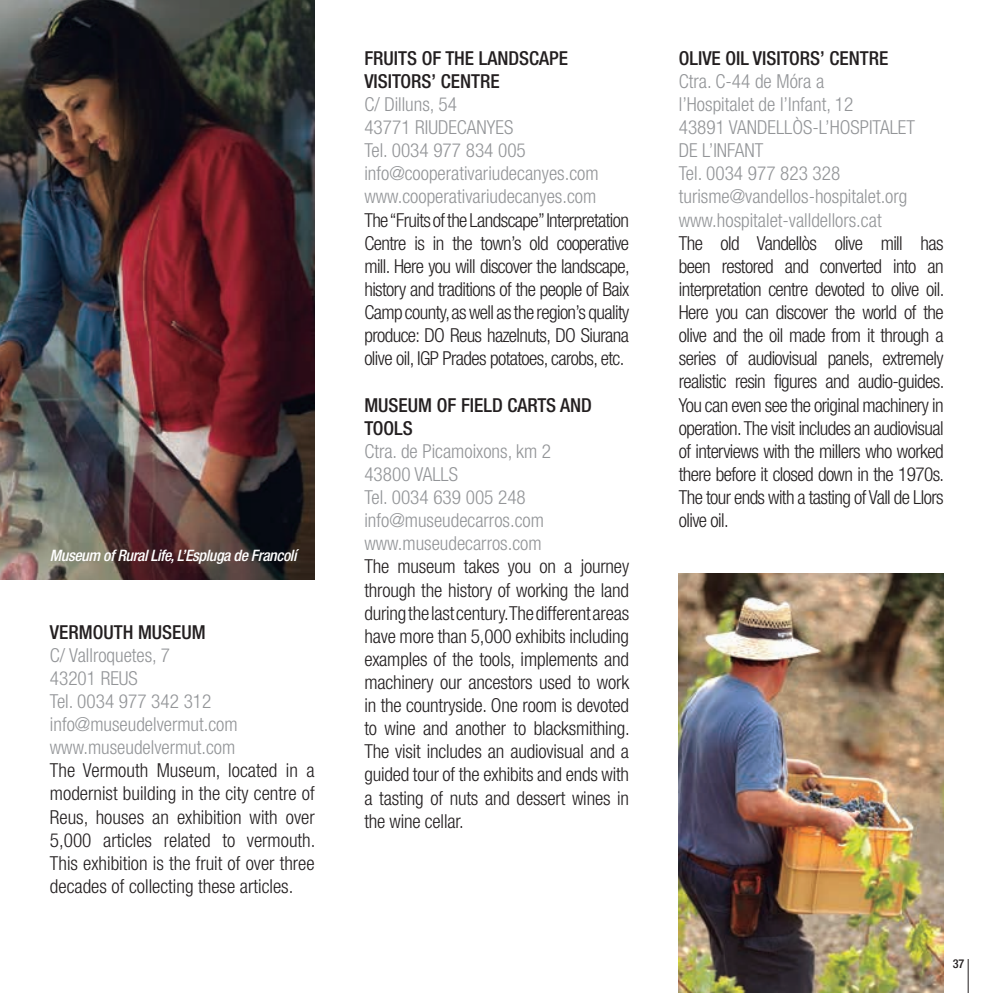
<style>
.page{position:relative;width:993px;height:993px;background:#fff}
.page>*{position:absolute;margin:0;border:0;box-sizing:border-box;transform-origin:0 0}
.t1{font:300 condensed 19.25px/23.1px "Helvetica Neue";letter-spacing:-.02em;color:#231f20;text-align:justify}
.t2{font:300 condensed 19.25px/23.1px "Helvetica Neue";color:#939598}
.t3{font:500 condensed 19.25px/23.1px "Helvetica Neue";color:#231f20}
.t4{font:italic 500 condensed 15.75px "Helvetica Neue";letter-spacing:-.025em;color:#fff}
.t5{font:500 condensed 12.25px "Helvetica Neue";color:#231f20}
</style>
<div class="page">
<hr style="left:967px;top:958px;width:1px;height:34px;background:#231f20">
<img style="left:0;top:0;width:314px;height:579px">
<img style="left:678px;top:573px;width:265px;height:419px">
<p class="t4" style="left:50px;top:546px;width:248px">Museum of Rural Life, L’Espluga de Francolí</p>
<p class="t3" style="left:50px;top:619px;width:157px">VERMOUTH MUSEUM</p>
<p class="t2" style="left:50px;top:643px;width:189px">C/ Vallroquetes, 7<br>43201 REUS<br>Tel. 0034 977 342 312 info@museudelvermut.com www.museudelvermut.com</p>
<p class="t1" style="left:50px;top:758px;width:267px">The Vermouth Museum, located in a modernist building in the city centre of Reus, houses an exhibition with over 5,000 articles related to vermouth.<br>This exhibition is the fruit of over three decades of collecting these articles.</p>
<p class="t3" style="left:364px;top:46px;width:205px">FRUITS OF THE LANDSCAPE<br>VISITORS’ CENTRE</p>
<p class="t2" style="left:364px;top:92px;width:236px">C/ Dilluns, 54<br>43771 RIUDECANYES<br>Tel. 0034 977 834 005 info@cooperativariudecanyes.com www.cooperativariudecanyes.com</p>
<p class="t1" style="left:364px;top:208px;width:267px">The “Fruits of the Landscape” Interpretation Centre is in the town’s old cooperative mill. Here you will discover the landscape, history and traditions of the people of Baix Camp county, as well as the region’s quality produce: DO Reus hazelnuts, DO Siurana olive oil, IGP Prades potatoes, carobs, etc.</p>
<p class="t3" style="left:364px;top:393px;width:229px">MUSEUM OF FIELD CARTS AND<br>TOOLS</p>
<p class="t2" style="left:364px;top:439px;width:188px">Ctra. de Picamoixons, km 2<br>43800 VALLS<br>Tel. 0034 639 005 248 info@museudecarros.com www.museudecarros.com</p>
<p class="t1" style="left:364px;top:554px;width:267px">The museum takes you on a journey through the history of working the land during the last century. The different areas have more than 5,000 exhibits including examples of the tools, implements and machinery our ancestors used to work in the countryside. One room is devoted to wine and another to blacksmithing.<br>The visit includes an audiovisual and a guided tour of the exhibits and ends with a tasting of nuts and dessert wines in the wine cellar.</p>
<p class="t3" style="left:678px;top:46px;width:211px">OLIVE OIL VISITORS’ CENTRE</p>
<p class="t2" style="left:678px;top:69px;width:238px">Ctra. C-44 de Móra a<br>l’Hospitalet de l’Infant, 12<br>43891 VANDELLÒS-L’HOSPITALET<br>DE L’INFANT<br>Tel. 0034 977 823 328 turisme@vandellos-hospitalet.org www.hospitalet-valldellors.cat</p>
<p class="t1" style="left:678px;top:231px;width:267px">The old Vandellòs olive mill has been restored and converted into an interpretation centre devoted to olive oil.<br>Here you can discover the world of the olive and the oil made from it through a series of audiovisual panels, extremely realistic resin figures and audio-guides.<br>You can even see the original machinery in operation. The visit includes an audiovisual of interviews with the millers who worked there before it closed down in the 1970s.<br>The tour ends with a tasting of Vall de Llors olive oil.</p>
<p class="t5" style="left:952px;top:955px;width:13px">37</p>
</div>
